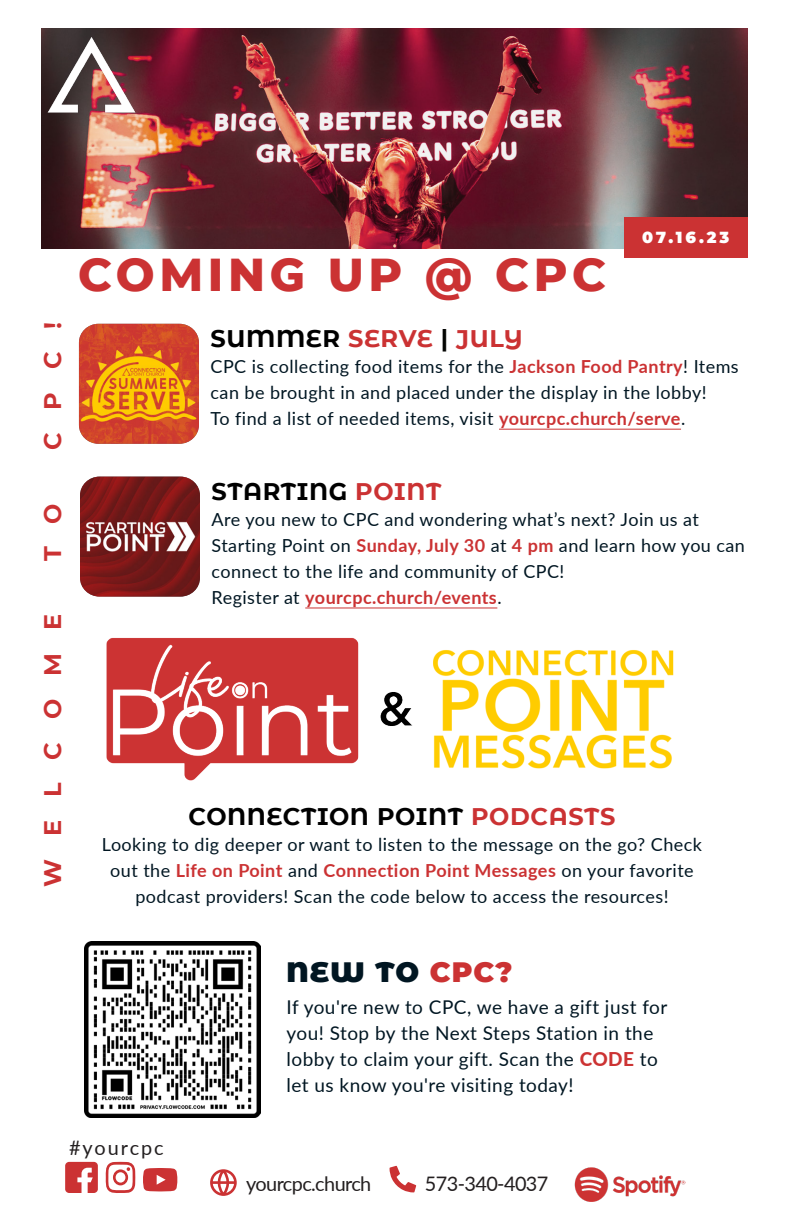
<style>
.page{position:relative;width:792px;height:1224px;background:#fff}
.page>*{position:absolute;margin:0;border:0;box-sizing:border-box;transform-origin:0 0}
.t1{font:800 46px "CMG Sans";letter-spacing:.1em;color:#cb3233}
.Big_Headline_Dark{font:900 28px "CMG Sans";letter-spacing:.04em;color:#011622}
.Normal_text_Dark{font:700 24px "CMG Sans";letter-spacing:.025em;color:#000}
.Normal_text_Dark-2{font:700 24px "CMG Sans";letter-spacing:.025em;color:#cb3233}
.Normal_text_Dark-3{font:700 24px "CMG Sans";letter-spacing:.955em;color:#cb3233}
.t2{font:20px "Lato";letter-spacing:-.03em;color:#231f20}
.t3{font:20px "Lato";letter-spacing:.1em;color:#231f20}
.Normal_text_Dark-4{font:19px/26px "Lato";letter-spacing:.025em;color:#011622}
.Normal_text_Dark-5{font:18px/26px "Lato";letter-spacing:.025em;color:#011622}
.Normal_text_Dark-6{font:700 18px "Lato";letter-spacing:.025em;color:#cb3233}
.t4{font:900 16px "CMG Sans";color:#fff}
.s1{color:#000}
.s2{color:#040503}
.s3{font-weight:700;color:#cb3233}
.s4{color:#cb3233}
.s5{font-weight:400;color:#011622}
.s6{font-weight:800;color:#c33}
</style>
<div class="page">
<svg style="left:143px;top:1168px;width:34px;height:23px"></svg>
<svg style="left:105px;top:1162px;width:30px;height:31px"></svg>
<svg style="left:65px;top:1162px;width:33px;height:31px"></svg>
<svg style="left:210px;top:1169px;width:27px;height:27px"></svg>
<svg style="left:390px;top:1166px;width:26px;height:26px"></svg>
<img style="left:574px;top:1168px;width:112px;height:33px">
<img style="left:85px;top:941px;width:176px;height:176px">
<img style="left:80px;top:477px;width:120px;height:120px">
<hr style="left:305px;top:608px;width:192px;height:1px;background:#cb3233">
<img style="left:79px;top:324px;width:120px;height:120px">
<hr style="left:499px;top:429px;width:182px;height:1px;background:#cb3233">
<img style="left:42px;top:28px;width:705px;height:220px">
<div style="left:624px;top:217px;width:123px;height:41px;background:#cb3233"></div>
<img style="left:43px;top:28px;width:96px;height:94px">
<img style="left:106px;top:638px;width:568px;height:143px">
<p class="Normal_text_Dark-2" style="left:35px;top:450px;width:130px;rotate:-90deg">CPC!</p>
<p class="Normal_text_Dark-2" style="left:35px;top:561px;width:59px;rotate:-90deg">T O</p>
<p class="Normal_text_Dark-3" style="left:35px;top:887px;width:274px;rotate:-90deg">WELCOME</p>
<p class="t1" style="left:78px;top:240px;width:530px">COMING UP @ CPC</p>
<p class="t4" style="left:642px;top:225px;width:89px">07.16.23</p>
<p class="Normal_text_Dark-2" style="left:211px;top:321px;width:314px"><span class="s1">SUMMER</span> SERVE <span class="s2">|</span> JULY</p>
<p class="Normal_text_Dark-5" style="left:211px;top:353px;width:530px">CPC is collecting food items for the <span class="s3">Jackson Food Pantry</span>! Items can be brought in and placed under the display in the lobby!</p>
<p class="Normal_text_Dark-5" style="left:211px;top:405px;width:476px">To find a list of needed items, visit <span class="s3">yourcpc.church/serve</span>.</p>
<p class="Normal_text_Dark" style="left:212px;top:474px;width:231px">STARTING <span class="s4">POINT</span></p>
<p class="Normal_text_Dark-5" style="left:212px;top:506px;width:489px">Are you new to CPC and wondering what’s next? Join us at</p>
<p class="Normal_text_Dark-5" style="left:212px;top:532px;width:535px">Starting Point on <span class="s3">Sunday, July 30</span> at <span class="s3">4 pm</span> and learn how you can</p>
<p class="Normal_text_Dark-5" style="left:212px;top:558px;width:354px">connect to the life and community of CPC!</p>
<p class="Normal_text_Dark-6" style="left:212px;top:584px;width:291px"><span class="s5">Register at</span> yourcpc.church/events<span class="s5">.</span></p>
<p class="Normal_text_Dark" style="left:189px;top:799px;width:428px">CONNECTION POINT <span class="s4">PODCASTS</span></p>
<p class="Normal_text_Dark-5" style="left:102px;top:831px;width:602px;text-align:center">Looking to dig deeper or want to listen to the message on the go? Check out the <span class="s3">Life on Point</span> and <span class="s3">Connection Point Messages</span> on your favorite podcast providers! Scan the code below to access the resources!</p>
<p class="t3" style="left:69px;top:1133px;width:96px">#yourcpc</p>
<p class="Big_Headline_Dark" style="left:287px;top:951px;width:227px">NEW TO <span class="s4">CPC?</span></p>
<p class="Normal_text_Dark-4" style="left:287px;top:994px;width:382px">If you're new to CPC, we have a gift just for you! Stop by the Next Steps Station in the lobby to claim your gift. Scan the <span class="s6">CODE</span> to let us know you're visiting today!</p>
<p class="t2" style="left:246px;top:1169px;width:127px">yourcpc.church</p>
<p class="t2" style="left:425px;top:1170px;width:125px">573-340-4037</p>
</div>
